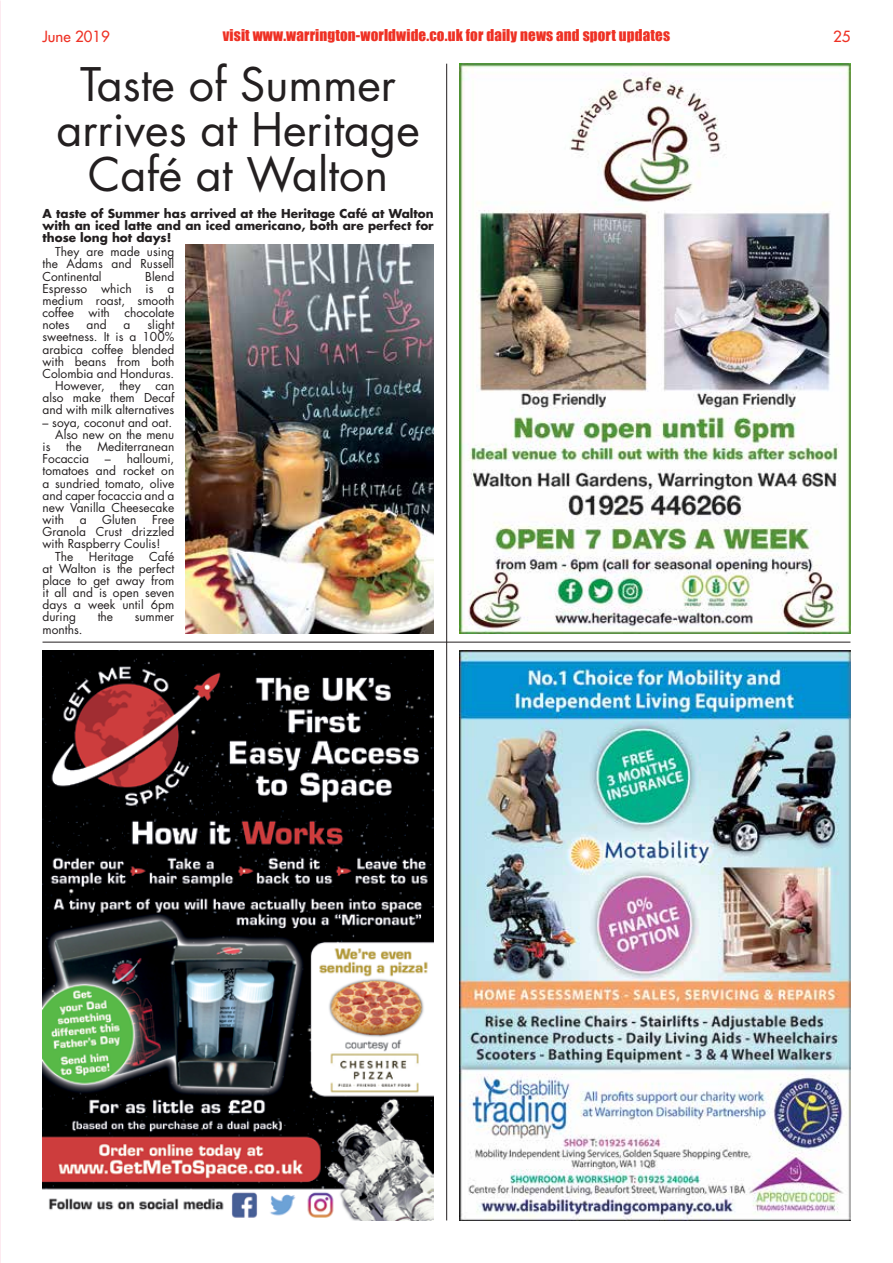
<style>
.page{position:relative;width:893px;height:1263px;background:#fff}
.page>*{position:absolute;margin:0;border:0;box-sizing:border-box;transform-origin:0 0}
.t1{font:45px/45px "Futura Std";color:#231f20;text-align:center}
.t2{font:15px "Impact";letter-spacing:.01em;color:#ee3124}
.t3{font:500 15px "Futura Std";color:#ee3124}
.t4{font:12px/12.1px "Futura Std";color:#231f20;text-align:justify}
.t5{font:700 12px/12px "Futura Std";color:#231f20;text-align:justify}
</style>
<div class="page">
<hr style="left:446px;top:64px;width:1px;height:1156px;background:#231f20">
<hr style="left:43px;top:642px;width:807px;height:1px;background:#231f20">
<img style="left:459px;top:64px;width:391px;height:570px">
<img style="left:459px;top:651px;width:391px;height:569px">
<img style="left:186px;top:244px;width:248px;height:390px">
<img style="left:42px;top:651px;width:392px;height:569px">
<p class="t3" style="left:43px;top:27px;width:69px">June 2019</p>
<p class="t2" style="left:223px;top:24px;width:449px">visit www.warrington-worldwide.co.uk for daily news and sport updates</p>
<p class="t3" style="left:833px;top:27px;width:19px">25</p>
<p class="t1" style="left:57px;top:62px;width:365px">Taste of Summer arrives at Heritage<br>Café at Walton</p>
<p class="t5" style="left:43px;top:208px;width:393px">A taste of Summer has arrived at the Heritage Café at Walton with an iced latte and an iced americano, both are perfect for those long hot days!</p>
<p class="t4" style="left:43px;top:246px;width:133px;text-indent:13px">They are made using the Adams and Russell Continental</p>
<p class="t4" style="left:43px;top:270px;width:133px;text-indent:103px">Blend Espresso which is a medium roast, smooth coffee with chocolate notes</p>
<p class="t4" style="left:43px;top:319px;width:133px;text-indent:105px">slight sweetness. It is a 100% arabica coffee blended with beans from both Colombia and Honduras.</p>
<p class="t4" style="left:43px;top:380px;width:133px;text-indent:13px">However, they can also make them Decaf and with milk alternatives</p>
<p class="t4" style="left:43px;top:416px;width:131px">– soya, coconut and oat.</p>
<p class="t4" style="left:55px;top:428px;width:121px">Also new on the menu</p>
<p class="t4" style="left:43px;top:441px;width:9px">is</p>
<p class="t4" style="left:66px;top:441px;width:17px">the</p>
<p class="t4" style="left:97px;top:441px;width:78px">Mediterranean</p>
<p class="t4" style="left:43px;top:453px;width:48px">Focaccia</p>
<p class="t4" style="left:86px;top:319px;width:22px">and</p>
<p class="t4" style="left:124px;top:319px;width:8px">a</p>
<p class="t4" style="left:43px;top:453px;width:133px;text-indent:62px">– halloumi, tomatoes and rocket on a sundried tomato, olive and caper focaccia and a new Vanilla Cheesecake with</p>
<p class="t4" style="left:80px;top:514px;width:8px">a</p>
<p class="t4" style="left:102px;top:514px;width:36px">Gluten</p>
<p class="t4" style="left:43px;top:514px;width:133px;text-indent:110px">Free Granola Crust drizzled with Raspberry Coulis!</p>
<p class="t4" style="left:55px;top:550px;width:20px">The</p>
<p class="t4" style="left:89px;top:550px;width:46px">Heritage</p>
<p class="t4" style="left:43px;top:550px;width:133px;text-indent:107px">Café at Walton is the perfect place to get away from it all and is open seven days a week until 6pm during</p>
<p class="t4" style="left:98px;top:611px;width:17px">the</p>
<p class="t4" style="left:135px;top:611px;width:41px">summer</p>
<p class="t4" style="left:43px;top:623px;width:41px">months.</p>
</div>
